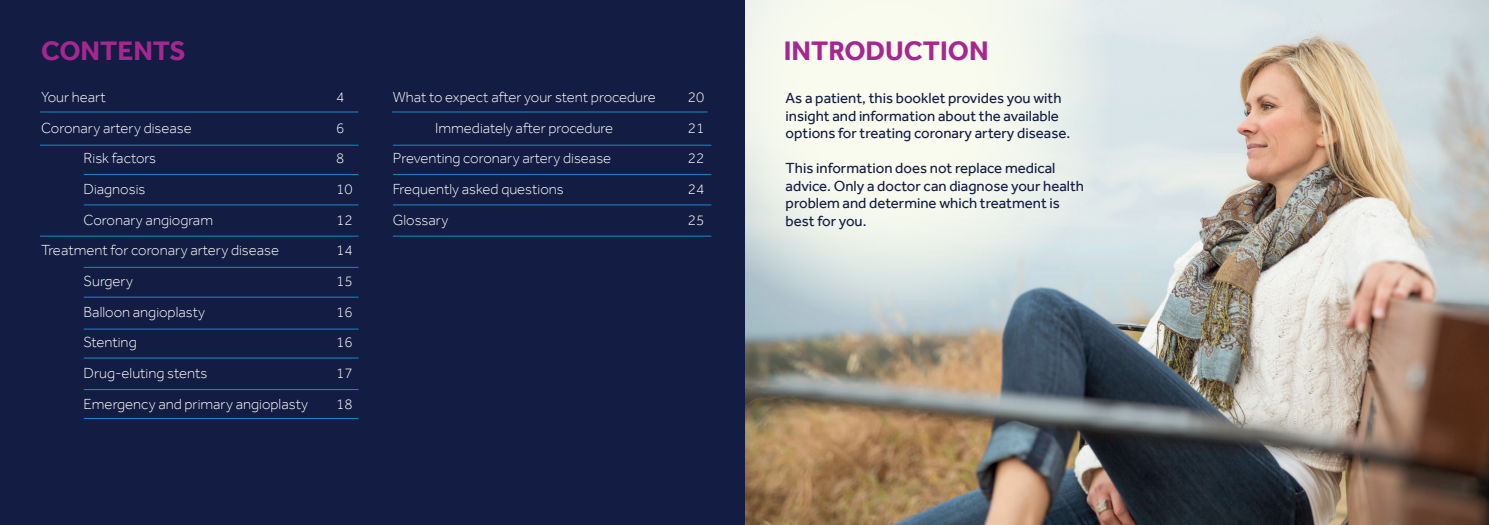
<style>
.page{position:relative;width:1489px;height:525px;background:#fff}
.page>*{position:absolute;margin:0;border:0;box-sizing:border-box;transform-origin:0 0}
.t1{font:700 27.5px "Effra";color:#a62790}
.t2{font:300 15px "Effra";color:#fff}
.t3{font:15px/17.5px "Effra";color:#131c42}
</style>
<div class="page">
<img style="left:744px;top:0;width:744px;height:524px">
<svg style="left:744px;top:0;width:370px;height:321px"></svg>
<div style="left:0;top:0;width:744px;height:524px;background:#131c42"></div>
<hr style="left:393px;top:236px;width:318px;height:1px;background:#1889cb">
<hr style="left:393px;top:174px;width:318px;height:1px;background:#1889cb">
<hr style="left:393px;top:145px;width:318px;height:1px;background:#1889cb">
<hr style="left:392px;top:112px;width:315px;height:1px;background:#1889cb">
<hr style="left:40px;top:112px;width:318px;height:1px;background:#1889cb">
<hr style="left:84px;top:389px;width:274px;height:1px;background:#1889cb">
<hr style="left:84px;top:418px;width:274px;height:1px;background:#1889cb">
<hr style="left:84px;top:357px;width:274px;height:1px;background:#1889cb">
<hr style="left:84px;top:297px;width:274px;height:1px;background:#1889cb">
<hr style="left:84px;top:267px;width:274px;height:1px;background:#1889cb">
<hr style="left:40px;top:236px;width:318px;height:1px;background:#1889cb">
<hr style="left:84px;top:204px;width:274px;height:1px;background:#1889cb">
<hr style="left:84px;top:174px;width:274px;height:1px;background:#1889cb">
<hr style="left:40px;top:145px;width:318px;height:1px;background:#1889cb">
<hr style="left:84px;top:328px;width:274px;height:1px;background:#1889cb">
<hr style="left:393px;top:204px;width:318px;height:1px;background:#1889cb">
<h1 class="t1" style="left:41px;top:34px;width:146px">CONTENTS</h1>
<h1 class="t1" style="left:783px;top:34px;width:206px">INTRODUCTION</h1>
<p class="t2" style="left:41px;top:88px;width:66px">Your heart</p>
<p class="t2" style="left:336px;top:88px;width:10px">4</p>
<p class="t2" style="left:41px;top:119px;width:152px">Coronary artery disease</p>
<p class="t2" style="left:336px;top:119px;width:10px">6</p>
<p class="t2" style="left:84px;top:149px;width:74px">Risk factors</p>
<p class="t2" style="left:336px;top:149px;width:10px">8</p>
<p class="t2" style="left:84px;top:180px;width:63px">Diagnosis</p>
<p class="t2" style="left:336px;top:180px;width:18px">10</p>
<p class="t2" style="left:84px;top:211px;width:131px">Coronary angiogram</p>
<p class="t2" style="left:336px;top:211px;width:18px">12</p>
<p class="t2" style="left:41px;top:241px;width:239px">Treatment for coronary artery disease</p>
<p class="t2" style="left:336px;top:241px;width:18px">14</p>
<p class="t2" style="left:84px;top:272px;width:51px">Surgery</p>
<p class="t2" style="left:336px;top:272px;width:18px">15</p>
<p class="t2" style="left:84px;top:302px;width:123px">Balloon angioplasty</p>
<p class="t2" style="left:336px;top:302px;width:18px">16</p>
<p class="t2" style="left:84px;top:333px;width:55px">Stenting</p>
<p class="t2" style="left:336px;top:333px;width:18px">16</p>
<p class="t2" style="left:84px;top:364px;width:125px">Drug-eluting stents</p>
<p class="t2" style="left:336px;top:364px;width:18px">17</p>
<p class="t2" style="left:84px;top:394px;width:226px">Emergency and primary angioplasty</p>
<p class="t2" style="left:336px;top:394px;width:18px">18</p>
<p class="t2" style="left:393px;top:88px;width:264px">What to expect after your stent procedure</p>
<p class="t2" style="left:688px;top:88px;width:18px">20</p>
<p class="t2" style="left:435px;top:119px;width:179px">Immediately after procedure</p>
<p class="t2" style="left:688px;top:119px;width:18px">21</p>
<p class="t2" style="left:393px;top:149px;width:220px">Preventing coronary artery disease</p>
<p class="t2" style="left:688px;top:149px;width:18px">22</p>
<p class="t2" style="left:393px;top:180px;width:173px">Frequently asked questions</p>
<p class="t2" style="left:688px;top:180px;width:18px">24</p>
<p class="t2" style="left:393px;top:211px;width:57px">Glossary</p>
<p class="t2" style="left:688px;top:211px;width:18px">25</p>
<p class="t3" style="left:785px;top:89px;width:286px">As a patient, this booklet provides you with insight and information about the available options for treating coronary artery disease.</p>
<p class="t3" style="left:785px;top:159px;width:300px">This information does not replace medical advice. Only a doctor can diagnose your health problem and determine which treatment is best for you.</p>
</div>
